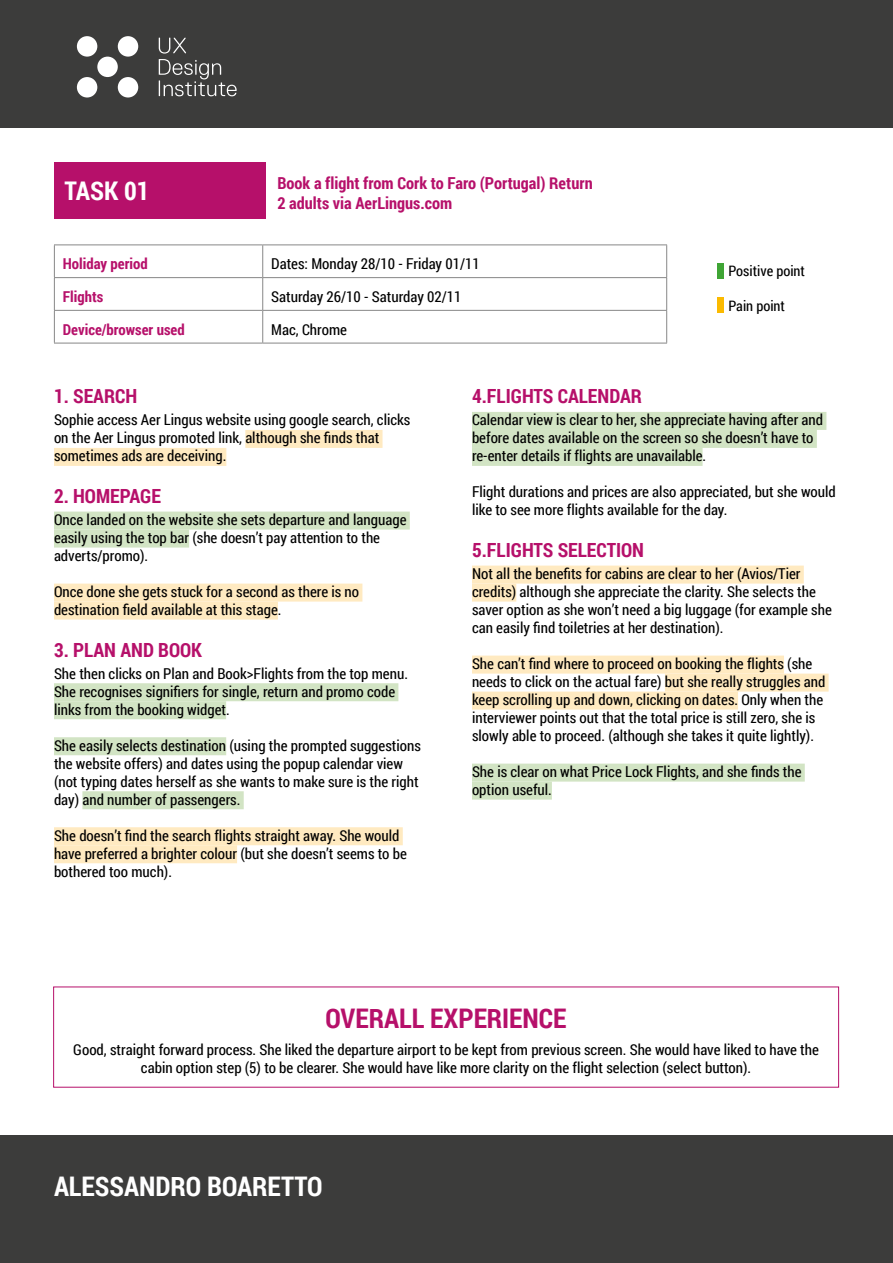
<style>
.page{position:relative;width:893px;height:1263px;background:#fff}
.page>*{position:absolute;margin:0;border:0;box-sizing:border-box;transform-origin:0 0}
.t1{font:700 27px "Roboto Condensed";color:#fff}
.t2{font:700 27px "Roboto Condensed";color:#b6106a}
.t3{font:700 25.65px "Roboto Condensed";color:#fff}
.t4{font:700 19.5px "Roboto Condensed";color:#b6106a}
.t5{font:700 16.5px/19.8px "Roboto Condensed";color:#b6106a}
.t6{font:15px/18px "Roboto Condensed";color:#000}
.t7{font:700 15px "Roboto Condensed";color:#b6106a}
.t8{font:14.4px "Roboto Condensed";color:#000}
</style>
<div class="page">
<div style="left:0;top:0;width:893px;height:128px;background:#3c3c3b"></div>
<div style="left:0;top:1135px;width:893px;height:128px;background:#3c3c3b"></div>
<div style="left:118px;top:36px;width:20px;height:21px;background:#fff;border-radius:50%"></div>
<div style="left:77px;top:36px;width:20px;height:21px;background:#fff;border-radius:50%"></div>
<div style="left:77px;top:77px;width:20px;height:21px;background:#fff;border-radius:50%"></div>
<div style="left:97px;top:57px;width:21px;height:20px;background:#fff;border-radius:50%"></div>
<div style="left:118px;top:77px;width:20px;height:21px;background:#fff;border-radius:50%"></div>
<svg style="left:159px;top:38px;width:78px;height:58px"></svg>
<hr style="left:54px;top:244px;width:209px;height:1px;background:#878787">
<hr style="left:54px;top:245px;width:1px;height:32px;background:#878787">
<hr style="left:263px;top:244px;width:404px;height:1px;background:#878787">
<hr style="left:262px;top:245px;width:1px;height:32px;background:#878787">
<hr style="left:666px;top:245px;width:1px;height:32px;background:#878787">
<hr style="left:54px;top:277px;width:209px;height:1px;background:#878787">
<hr style="left:54px;top:278px;width:1px;height:32px;background:#878787">
<hr style="left:263px;top:277px;width:404px;height:1px;background:#878787">
<hr style="left:262px;top:278px;width:1px;height:32px;background:#878787">
<hr style="left:666px;top:278px;width:1px;height:32px;background:#878787">
<hr style="left:54px;top:310px;width:209px;height:1px;background:#878787">
<hr style="left:54px;top:311px;width:1px;height:32px;background:#878787">
<hr style="left:263px;top:310px;width:404px;height:1px;background:#878787">
<hr style="left:262px;top:311px;width:1px;height:32px;background:#878787">
<hr style="left:666px;top:311px;width:1px;height:32px;background:#878787">
<hr style="left:54px;top:343px;width:209px;height:1px;background:#878787">
<hr style="left:263px;top:343px;width:404px;height:1px;background:#878787">
<div style="left:54px;top:163px;width:212px;height:56px;background:#b6106a"></div>
<div style="left:245px;top:430px;width:138px;height:18px;background:#ffeac1"></div>
<div style="left:54px;top:448px;width:172px;height:18px;background:#ffeac1"></div>
<div style="left:54px;top:512px;width:356px;height:18px;background:#d2e4c4"></div>
<div style="left:54px;top:530px;width:135px;height:18px;background:#d2e4c4"></div>
<div style="left:54px;top:584px;width:308px;height:18px;background:#ffeac1"></div>
<div style="left:54px;top:602px;width:224px;height:18px;background:#ffeac1"></div>
<div style="left:54px;top:683px;width:344px;height:18px;background:#d2e4c4"></div>
<div style="left:54px;top:701px;width:172px;height:18px;background:#d2e4c4"></div>
<div style="left:54px;top:737px;width:172px;height:18px;background:#d2e4c4"></div>
<div style="left:82px;top:791px;width:162px;height:18px;background:#d2e4c4"></div>
<div style="left:54px;top:827px;width:349px;height:18px;background:#ffeac1"></div>
<div style="left:54px;top:845px;width:183px;height:18px;background:#ffeac1"></div>
<div style="left:472px;top:412px;width:354px;height:18px;background:#d2e4c4"></div>
<div style="left:472px;top:430px;width:345px;height:18px;background:#d2e4c4"></div>
<div style="left:472px;top:448px;width:231px;height:18px;background:#d2e4c4"></div>
<div style="left:472px;top:566px;width:332px;height:18px;background:#ffeac1"></div>
<div style="left:472px;top:584px;width:44px;height:18px;background:#ffeac1"></div>
<div style="left:472px;top:656px;width:312px;height:18px;background:#ffeac1"></div>
<div style="left:665px;top:674px;width:164px;height:18px;background:#ffeac1"></div>
<div style="left:472px;top:692px;width:266px;height:18px;background:#ffeac1"></div>
<div style="left:472px;top:764px;width:333px;height:18px;background:#d2e4c4"></div>
<div style="left:472px;top:782px;width:80px;height:18px;background:#d2e4c4"></div>
<div style="left:716px;top:263px;width:7px;height:16px;background:#3fa535"></div>
<div style="left:716px;top:297px;width:7px;height:16px;background:#fbba00"></div>
<h2 class="t3" style="left:64px;top:173px;width:87px">TASK 01</h2>
<p class="t5" style="left:277px;top:173px;width:317px">Book a flight from Cork to Faro (Portugal) Return<br>2 adults via AerLingus.com</p>
<p class="t7" style="left:63px;top:253px;width:86px">Holiday period</p>
<p class="t6" style="left:271px;top:254px;width:210px">Dates: Monday 28/10 - Friday 01/11</p>
<p class="t7" style="left:63px;top:286px;width:42px">Flights</p>
<p class="t6" style="left:271px;top:287px;width:192px">Saturday 26/10 - Saturday 02/11</p>
<p class="t7" style="left:63px;top:319px;width:123px">Device/browser used</p>
<p class="t6" style="left:271px;top:320px;width:77px">Mac, Chrome</p>
<p class="t8" style="left:728px;top:261px;width:78px">Positive point</p>
<p class="t8" style="left:728px;top:295px;width:58px">Pain point</p>
<h3 class="t4" style="left:54px;top:382px;width:85px">1. SEARCH</h3>
<p class="t6" style="left:54px;top:411px;width:358px">Sophie access Aer Lingus website using google search, clicks on the Aer Lingus promoted link, although she finds that sometimes ads are deceiving.</p>
<h3 class="t4" style="left:54px;top:482px;width:108px">2. HOMEPAGE</h3>
<p class="t6" style="left:54px;top:510px;width:354px">Once landed on the website she sets departure and language easily using the top bar (she doesn’t pay attention to the adverts/promo).</p>
<p class="t6" style="left:54px;top:582px;width:307px">Once done she gets stuck for a second as there is no destination field available at this stage.</p>
<h3 class="t4" style="left:54px;top:636px;width:150px">3. PLAN AND BOOK</h3>
<p class="t6" style="left:54px;top:664px;width:355px">She then clicks on Plan and Book&gt;Flights from the top menu.<br>She recognises signifiers for single, return and promo code links from the booking widget.</p>
<p class="t6" style="left:54px;top:736px;width:368px">She easily selects destination (using the prompted suggestions the website offers) and dates using the popup calendar view (not typing dates herself as she wants to make sure is the right day) and number of passengers.</p>
<p class="t6" style="left:54px;top:826px;width:354px">She doesn’t find the search flights straight away. She would have preferred a brighter colour (but she doesn’t seems to be bothered too much).</p>
<h3 class="t4" style="left:472px;top:382px;width:171px">4.FLIGHTS CALENDAR</h3>
<p class="t6" style="left:472px;top:411px;width:353px">Calendar view is clear to her, she appreciate having after and before dates available on the screen so she doesn’t have to re-enter details if flights are unavailable.</p>
<p class="t6" style="left:472px;top:483px;width:365px">Flight durations and prices are also appreciated, but she would like to see more flights available for the day.</p>
<h3 class="t4" style="left:472px;top:536px;width:174px">5.FLIGHTS SELECTION</h3>
<p class="t6" style="left:472px;top:564px;width:361px">Not all the benefits for cabins are clear to her (Avios/Tier credits) although she appreciate the clarity. She selects the saver option as she won’t need a big luggage (for example she can easily find toiletries at her destination).</p>
<p class="t6" style="left:472px;top:654px;width:355px">She can’t find where to proceed on booking the flights (she needs to click on the actual fare) but she really struggles and keep scrolling up and down, clicking on dates. Only when the interviewer points out that the total price is still zero, she is slowly able to proceed. (although she takes it quite lightly).</p>
<p class="t6" style="left:472px;top:762px;width:331px">She is clear on what Price Lock Flights, and she finds the option useful.</p>
<h1 class="t2" style="left:326px;top:1000px;width:242px">OVERALL EXPERIENCE</h1>
<p class="t6" style="left:73px;top:1040px;width:747px;text-align:center">Good, straight forward process. She liked the departure airport to be kept from previous screen. She would have liked to have the cabin option step (5) to be clearer. She would have like more clarity on the flight selection (select button).</p>
<h1 class="t1" style="left:54px;top:1167px;width:270px">ALESSANDRO BOARETTO</h1>
</div>
